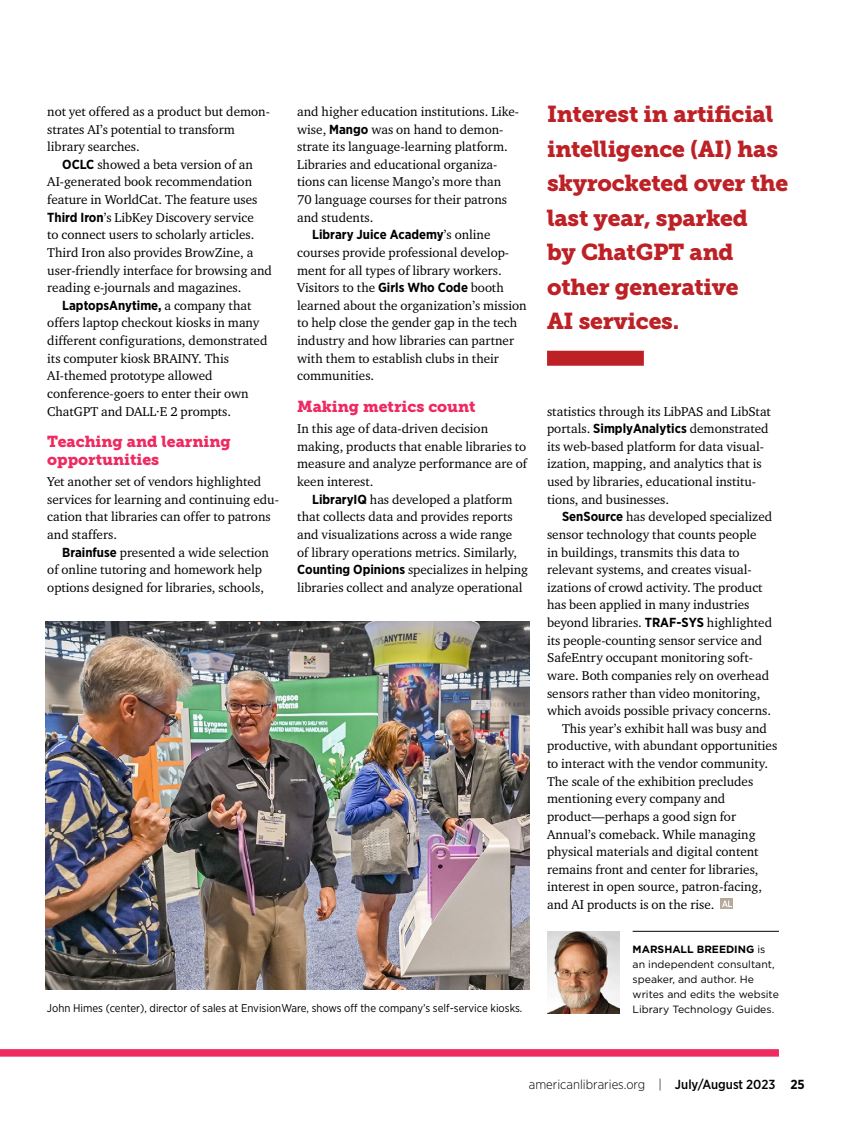
<style>
.page{position:relative;width:851px;height:1134px;background:#fff}
.page>*{position:absolute;margin:0;border:0;box-sizing:border-box;transform-origin:0 0}
.DG_resto{font:22.8px/34.5px "Museo Slab 900";letter-spacing:-.01em;color:#bd2126}
.DG_resto-2{font:15.75px/18px "Museo Slab 900";color:#ee2a60}
.body-no_indent{font:13.2px/17.7px "Charter ITC Std";color:#000}
.t1{font:300 13.2px "Gotham Narrow";color:#000}
.t2{font:11.25px "Gotham Narrow";color:#000}
.bio{font:10.5px/15px "Gotham";color:#000}
.s1{font-family:"Gotham Narrow";font-weight:700}
.s2{font-weight:700}
.s3{font-weight:500}
</style>
<div class="page">
<div style="left:0;top:1049px;width:779px;height:8px;background:#ee2a60"></div>
<hr style="left:632px;top:931px;width:146px;height:1px;background:#000">
<svg style="left:721px;top:899px;width:12px;height:10px"></svg>
<svg style="left:722px;top:901px;width:10px;height:6px"></svg>
<div style="left:547px;top:351px;width:97px;height:15px;background:#bd2126"></div>
<img style="left:547px;top:931px;width:72px;height:82px">
<img style="left:46px;top:622px;width:483px;height:367px">
<p class="body-no_indent" style="left:47px;top:102px;width:224px">not yet offered as a product but demon&shy;strates AI’s potential to transform library searches.</p>
<p class="body-no_indent" style="left:47px;top:155px;width:226px;text-indent:15px"><span class="s1">OCLC</span> showed a beta version of an AI-generated book recommendation feature in WorldCat. The feature uses <span class="s1">Third Iron</span>’s LibKey Discovery service<br>to connect users to scholarly articles.<br>Third Iron also provides BrowZine, a user-friendly interface for browsing and reading e-journals and magazines.</p>
<p class="body-no_indent" style="left:47px;top:296px;width:222px;text-indent:15px"><span class="s1">LaptopsAnytime,</span> a company that offers laptop checkout kiosks in many different configurations, demonstrated its computer kiosk BRAINY. This AI-themed prototype allowed conference-goers to enter their own ChatGPT and DALL·E 2 prompts.</p>
<p class="DG_resto-2" style="left:47px;top:433px;width:185px">Teaching and learning opportunities</p>
<p class="body-no_indent" style="left:47px;top:472px;width:233px">Yet another set of vendors highlighted services for learning and continuing edu&shy;cation that libraries can offer to patrons and staffers.</p>
<p class="body-no_indent" style="left:47px;top:543px;width:223px;text-indent:15px"><span class="s1">Brainfuse</span> presented a wide selection of online tutoring and homework help options designed for libraries, schools,</p>
<p class="body-no_indent" style="left:297px;top:102px;width:223px">and higher education institutions. Like&shy;wise, <span class="s1">Mango</span> was on hand to demon&shy;strate its language-learning platform.<br>Libraries and educational organiza&shy;tions can license Mango’s more than 70 language courses for their patrons and students.</p>
<p class="body-no_indent" style="left:297px;top:226px;width:231px;text-indent:15px"><span class="s1">Library Juice Academy</span>’s online courses provide professional develop&shy;ment for all types of library workers.<br>Visitors to the <span class="s1">Girls Who Code</span> booth learned about the organization’s mission to help close the gender gap in the tech industry and how libraries can partner with them to establish clubs in their communities.</p>
<p class="DG_resto-2" style="left:297px;top:397px;width:180px">Making metrics count</p>
<p class="body-no_indent" style="left:297px;top:420px;width:231px">In this age of data-driven decision making, products that enable libraries to measure and analyze performance are of keen interest.</p>
<p class="body-no_indent" style="left:297px;top:490px;width:232px;text-indent:15px"><span class="s1">LibraryIQ</span> has developed a platform that collects data and provides reports and visualizations across a wide range<br>of library operations metrics. Similarly, <span class="s1">Counting Opinions</span> specializes in helping libraries collect and analyze operational</p>
<p class="t2" style="left:47px;top:1001px;width:477px">John Himes (center), director of sales at EnvisionWare, shows off the company’s self-service kiosks.</p>
<p class="DG_resto" style="left:547px;top:97px;width:243px">Interest in artificial intelligence (AI) has skyrocketed over the last year, sparked<br>by ChatGPT and other generative<br>AI services.</p>
<p class="body-no_indent" style="left:547px;top:402px;width:225px">statistics through its LibPAS and LibStat portals. <span class="s1">SimplyAnalytics</span> demonstrated its web-based platform for data visual&shy;ization, mapping, and analytics that is used by libraries, educational institu&shy;tions, and businesses.</p>
<p class="body-no_indent" style="left:547px;top:508px;width:227px;text-indent:15px"><span class="s1">SenSource</span> has developed specialized sensor technology that counts people<br>in buildings, transmits this data to relevant systems, and creates visual&shy;izations of crowd activity. The product has been applied in many industries beyond libraries. <span class="s1">TRAF-SYS</span> highlighted its people-counting sensor service and SafeEntry occupant monitoring soft&shy;ware. Both companies rely on overhead sensors rather than video monitoring, which avoids possible privacy concerns.</p>
<p class="body-no_indent" style="left:547px;top:719px;width:232px;text-indent:15px">This year’s exhibit hall was busy and productive, with abundant opportunities to interact with the vendor community.<br>The scale of the exhibition precludes mentioning every company and product—perhaps a good sign for Annual’s comeback. While managing physical materials and digital content remains front and center for libraries, interest in open source, patron-facing, and AI products is on the rise.</p>
<p class="bio" style="left:632px;top:941px;width:148px"><span class="s2">MARSHALL BREEDING</span> is an independent consultant, speaker, and author. He writes and edits the website<br>Library Technology Guides.</p>
<p class="t1" style="left:529px;top:1076px;width:277px">americanlibraries.org | <span class="s3">July/August 2023</span> <span class="s2">25</span></p>
</div>
